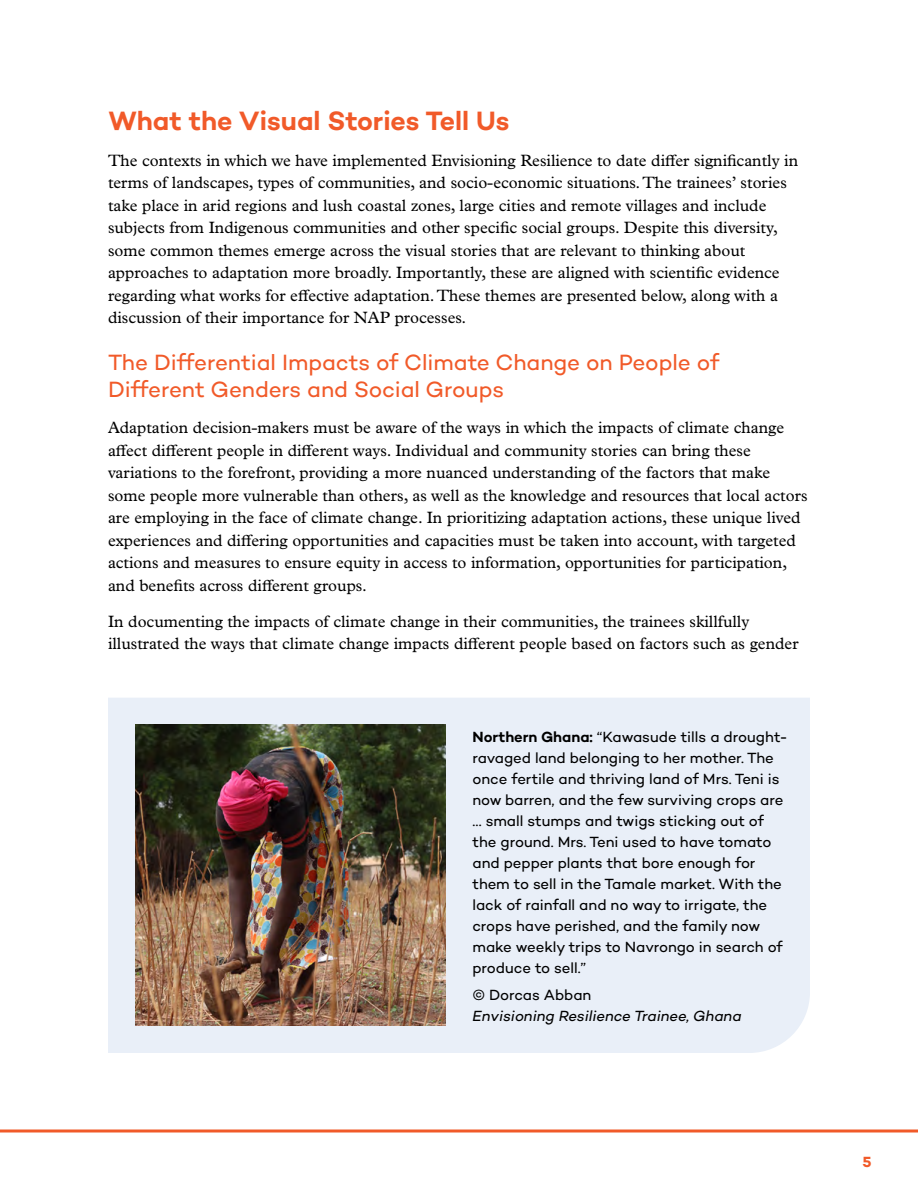
<style>
.page{position:relative;width:918px;height:1188px;background:#fff}
.page>*{position:absolute;margin:0;border:0;box-sizing:border-box;transform-origin:0 0}
.t1{font:600 27px "Campton";letter-spacing:-.005em;color:#f15a29}
.t2{font:22.5px/27px "Campton";letter-spacing:-.005em;color:#f15a29}
.Body_copy{font:16.5px/22.5px "Plantin MT Pro";color:#000}
.Table_body{font:15px/21px "Campton";letter-spacing:-.005em;color:#000}
.Table_body-2{font:italic 15px "Campton";letter-spacing:-.005em;color:#000}
.t3{font:700 15px "Campton";color:#f15a29}
.s1{font-weight:600}
</style>
<div class="page">
<hr style="left:0;top:1130px;width:918px;height:2px;background:#f15a29">
<div style="left:108px;top:698px;width:702px;height:355px;background:#e9eff8"></div>
<img style="left:135px;top:725px;width:311px;height:301px">
<h2 class="t1" style="left:108px;top:103px;width:403px">What the Visual Stories Tell Us</h2>
<p class="Body_copy" style="left:108px;top:149px;width:692px">The contexts in which we have implemented Envisioning Resilience to date differ significantly in terms of landscapes, types of communities, and socio-economic situations. The trainees’ stories take place in arid regions and lush coastal zones, large cities and remote villages and include subjects from Indigenous communities and other specific social groups. Despite this diversity, some common themes emerge across the visual stories that are relevant to thinking about approaches to adaptation more broadly. Importantly, these are aligned with scientific evidence regarding what works for effective adaptation. These themes are presented below, along with a discussion of their importance for NAP processes.</p>
<h3 class="t2" style="left:108px;top:349px;width:613px">The Differential Impacts of Climate Change on People of<br>Different Genders and Social Groups</h3>
<p class="Body_copy" style="left:108px;top:417px;width:701px">Adaptation decision-makers must be aware of the ways in which the impacts of climate change affect different people in different ways. Individual and community stories can bring these variations to the forefront, providing a more nuanced understanding of the factors that make some people more vulnerable than others, as well as the knowledge and resources that local actors are employing in the face of climate change. In prioritizing adaptation actions, these unique lived experiences and differing opportunities and capacities must be taken into account, with targeted actions and measures to ensure equity in access to information, opportunities for participation, and benefits across different groups.</p>
<p class="Body_copy" style="left:108px;top:610px;width:692px">In documenting the impacts of climate change in their communities, the trainees skillfully illustrated the ways that climate change impacts different people based on factors such as gender</p>
<p class="Table_body" style="left:472px;top:726px;width:317px"><span class="s1">Northern Ghana:</span> “Kawasude tills a drought&shy;ravaged land belonging to her mother. The once fertile and thriving land of Mrs. Teni is now barren, and the few surviving crops are … small stumps and twigs sticking out of the ground. Mrs. Teni used to have tomato and pepper plants that bore enough for them to sell in the Tamale market. With the lack of rainfall and no way to irrigate, the crops have perished, and the family now make weekly trips to Navrongo in search of produce to sell.”</p>
<p class="Table_body" style="left:472px;top:984px;width:120px">© Dorcas Abban</p>
<p class="Table_body-2" style="left:472px;top:1007px;width:271px">Envisioning Resilience Trainee, Ghana</p>
<p class="t3" style="left:862px;top:1152px;width:11px">5</p>
</div>
